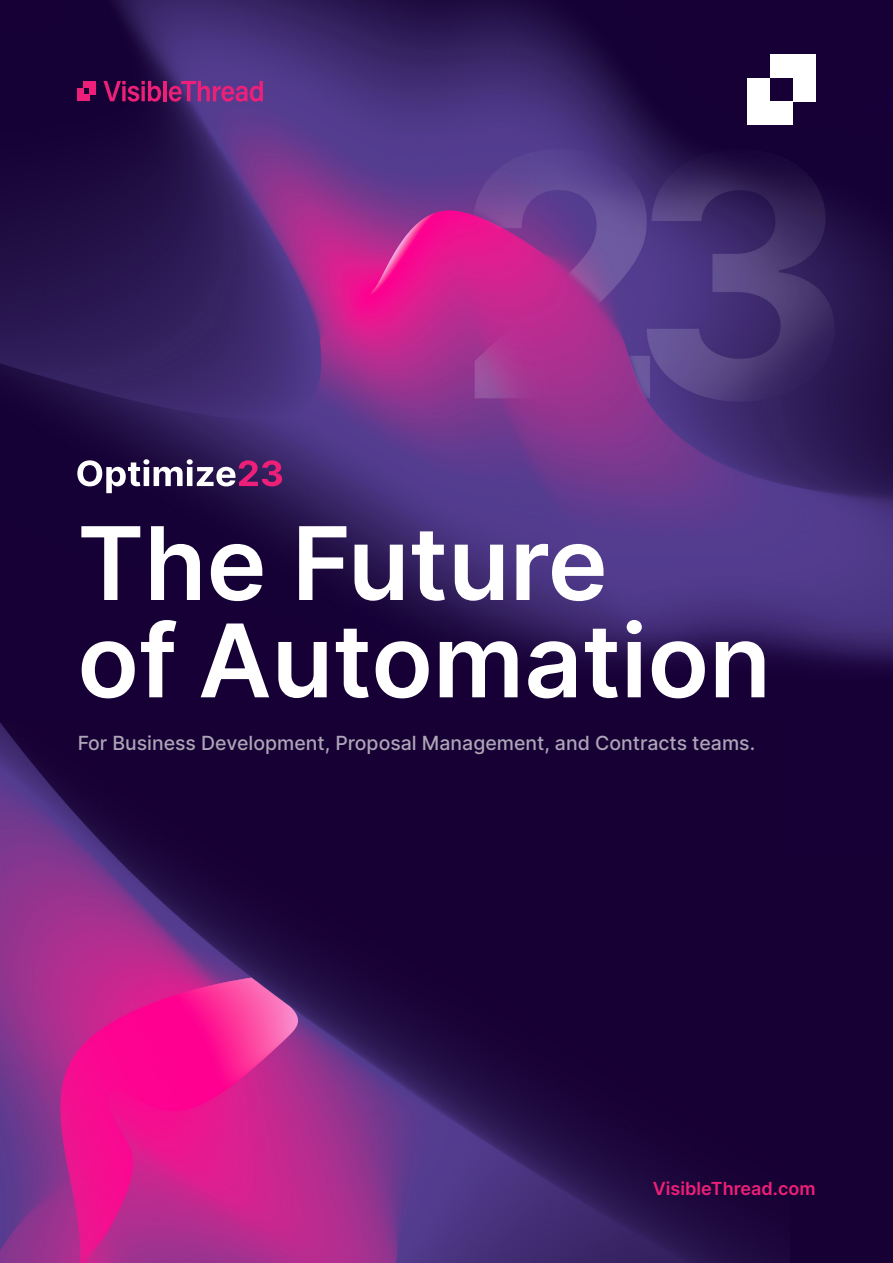
<style>
.page{position:relative;width:893px;height:1263px;background:#170034}
.page>*{position:absolute;margin:0;border:0;box-sizing:border-box;transform-origin:0 0}
.t1{font:600 101.4px "Inter";color:#fff}
.t2{font:500 19.5px "Inter";color:#fff}
.t3{font:600 18px "Inter";color:#ed1f78}
</style>
<div class="page">
<img style="left:0;top:0;width:893px;height:670px">
<img style="left:0;top:722px;width:779px;height:541px">
<div style="left:747px;top:78px;width:23px;height:24px;background:#fff"></div>
<div style="left:747px;top:102px;width:23px;height:23px;background:#fff"></div>
<div style="left:770px;top:102px;width:23px;height:23px;background:#fff"></div>
<div style="left:793px;top:78px;width:23px;height:24px;background:#fff"></div>
<div style="left:793px;top:54px;width:23px;height:24px;background:#fff"></div>
<div style="left:770px;top:54px;width:23px;height:24px;background:#fff"></div>
<svg style="left:77px;top:459px;width:205px;height:34px"></svg>
<svg style="left:103px;top:81px;width:58px;height:21px"></svg>
<hr style="left:163px;top:81px;width:4px;height:20px;background:#ed1f78">
<svg style="left:169px;top:81px;width:94px;height:21px;background:#8f2d80"></svg>
<div style="left:77px;top:88px;width:7px;height:6px;background:#ed1f78"></div>
<div style="left:77px;top:94px;width:7px;height:7px;background:#ed1f78"></div>
<div style="left:84px;top:81px;width:6px;height:7px;background:#ed1f78"></div>
<div style="left:84px;top:94px;width:6px;height:7px;background:#ed1f78"></div>
<svg style="left:90px;top:88px;width:6px;height:6px"></svg>
<div style="left:90px;top:81px;width:6px;height:7px;background:#ed1f78"></div>
<p class="t1" style="left:77px;top:489px;width:532px">The Future</p>
<p class="t1" style="left:77px;top:587px;width:695px">of Automation</p>
<p class="t2" style="left:77px;top:729px;width:679px">For Business Development, Proposal Management, and Contracts teams.</p>
<p class="t3" style="left:653px;top:1176px;width:164px">VisibleThread.com</p>
</div>
